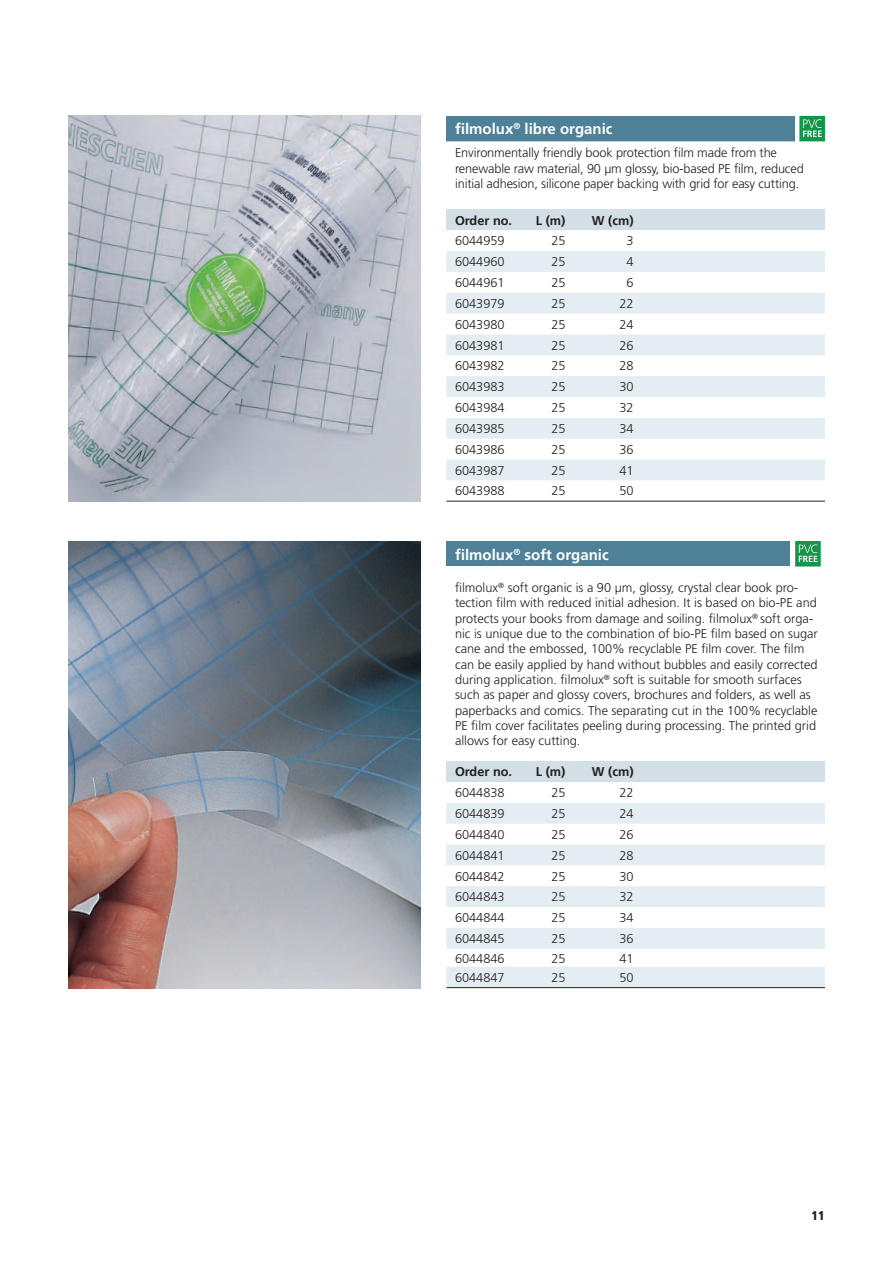
<style>
.page{position:relative;width:893px;height:1263px;background:#fff}
.page>*{position:absolute;margin:0;border:0;box-sizing:border-box;transform-origin:0 0}
.t1{font:700 15px "Frutiger LT Std";color:#fff}
.Blockabsatz_Anpassen{font:300 12.75px/15.3px "Frutiger LT Std";color:#231f20}
.t2{font:700 12.75px "Frutiger LT Std";color:#231f20}
.t3{font:900 condensed 12.75px "Frutiger LT Std";color:#231f20}
</style>
<div class="page">
<div style="left:446px;top:116px;width:379px;height:25px;background:#4e8098"></div>
<svg style="left:446px;top:141px;width:379px;height:360px"></svg>
<div style="left:446px;top:209px;width:379px;height:21px;background:#d2dfe7"></div>
<svg style="left:446px;top:251px;width:379px;height:229px;fill:#e4edf2"></svg>
<hr style="left:446px;top:501px;width:379px;height:1px;background:#231f20">
<div style="left:795px;top:112px;width:34px;height:34px;background:#fff"></div>
<svg style="left:799px;top:116px;width:26px;height:25px"></svg>
<img style="left:68px;top:116px;width:353px;height:386px">
<img style="left:68px;top:541px;width:353px;height:447px">
<div style="left:446px;top:541px;width:379px;height:26px;background:#4e8098"></div>
<div style="left:446px;top:761px;width:379px;height:21px;background:#d2dfe7"></div>
<svg style="left:446px;top:803px;width:379px;height:184px;fill:#e4edf2"></svg>
<hr style="left:446px;top:987px;width:379px;height:1px;background:#231f20">
<div style="left:791px;top:537px;width:34px;height:34px;background:#fff"></div>
<svg style="left:795px;top:541px;width:26px;height:25px"></svg>
<p class="t1" style="left:455px;top:120px;width:159px">filmolux<sup>®</sup> libre organic</p>
<p class="Blockabsatz_Anpassen" style="left:455px;top:146px;width:350px">Environmentally friendly book protection film made from the renewable raw material, 90 μm glossy, bio-based PE film, reduced initial adhesion, silicone paper backing with grid for easy cutting.</p>
<p class="t2" style="left:455px;top:213px;width:59px">Order no.</p>
<p class="t2" style="left:536px;top:213px;width:31px">L (m)</p>
<p class="t2" style="left:592px;top:213px;width:43px">W (cm)</p>
<p class="Blockabsatz_Anpassen" style="left:455px;top:234px;width:51px">6044959</p>
<p class="Blockabsatz_Anpassen" style="left:551px;top:234px;width:16px">25</p>
<p class="Blockabsatz_Anpassen" style="left:626px;top:234px;width:9px">3</p>
<p class="Blockabsatz_Anpassen" style="left:455px;top:254px;width:51px">6044960</p>
<p class="Blockabsatz_Anpassen" style="left:551px;top:254px;width:16px">25</p>
<p class="Blockabsatz_Anpassen" style="left:626px;top:254px;width:9px">4</p>
<p class="Blockabsatz_Anpassen" style="left:455px;top:275px;width:51px">6044961</p>
<p class="Blockabsatz_Anpassen" style="left:551px;top:275px;width:16px">25</p>
<p class="Blockabsatz_Anpassen" style="left:626px;top:275px;width:9px">6</p>
<p class="Blockabsatz_Anpassen" style="left:455px;top:296px;width:51px">6043979</p>
<p class="Blockabsatz_Anpassen" style="left:551px;top:296px;width:16px">25</p>
<p class="Blockabsatz_Anpassen" style="left:619px;top:296px;width:16px">22</p>
<p class="Blockabsatz_Anpassen" style="left:455px;top:317px;width:51px">6043980</p>
<p class="Blockabsatz_Anpassen" style="left:551px;top:317px;width:16px">25</p>
<p class="Blockabsatz_Anpassen" style="left:619px;top:317px;width:16px">24</p>
<p class="Blockabsatz_Anpassen" style="left:455px;top:338px;width:51px">6043981</p>
<p class="Blockabsatz_Anpassen" style="left:551px;top:338px;width:16px">25</p>
<p class="Blockabsatz_Anpassen" style="left:619px;top:338px;width:16px">26</p>
<p class="Blockabsatz_Anpassen" style="left:455px;top:359px;width:51px">6043982</p>
<p class="Blockabsatz_Anpassen" style="left:551px;top:359px;width:16px">25</p>
<p class="Blockabsatz_Anpassen" style="left:619px;top:359px;width:16px">28</p>
<p class="Blockabsatz_Anpassen" style="left:455px;top:379px;width:51px">6043983</p>
<p class="Blockabsatz_Anpassen" style="left:551px;top:379px;width:16px">25</p>
<p class="Blockabsatz_Anpassen" style="left:619px;top:379px;width:16px">30</p>
<p class="Blockabsatz_Anpassen" style="left:455px;top:400px;width:51px">6043984</p>
<p class="Blockabsatz_Anpassen" style="left:551px;top:400px;width:16px">25</p>
<p class="Blockabsatz_Anpassen" style="left:619px;top:400px;width:16px">32</p>
<p class="Blockabsatz_Anpassen" style="left:455px;top:421px;width:51px">6043985</p>
<p class="Blockabsatz_Anpassen" style="left:551px;top:421px;width:16px">25</p>
<p class="Blockabsatz_Anpassen" style="left:619px;top:421px;width:16px">34</p>
<p class="Blockabsatz_Anpassen" style="left:455px;top:442px;width:51px">6043986</p>
<p class="Blockabsatz_Anpassen" style="left:551px;top:442px;width:16px">25</p>
<p class="Blockabsatz_Anpassen" style="left:619px;top:442px;width:16px">36</p>
<p class="Blockabsatz_Anpassen" style="left:455px;top:463px;width:51px">6043987</p>
<p class="Blockabsatz_Anpassen" style="left:551px;top:463px;width:16px">25</p>
<p class="Blockabsatz_Anpassen" style="left:619px;top:463px;width:16px">41</p>
<p class="Blockabsatz_Anpassen" style="left:455px;top:484px;width:51px">6043988</p>
<p class="Blockabsatz_Anpassen" style="left:551px;top:484px;width:16px">25</p>
<p class="Blockabsatz_Anpassen" style="left:619px;top:484px;width:16px">50</p>
<p class="t1" style="left:455px;top:545px;width:155px">filmolux<sup>®</sup> soft organic</p>
<p class="Blockabsatz_Anpassen" style="left:455px;top:580px;width:364px">filmolux<sup>®</sup> soft organic is a 90 µm, glossy, crystal clear book pro&shy;tection film with reduced initial adhesion. It is based on bio-PE and protects your books from damage and soiling. filmolux<sup>®</sup> soft orga&shy;nic is unique due to the combination of bio-PE film based on sugar cane and the embossed, 100% recyclable PE film cover. The film can be easily applied by hand without bubbles and easily corrected during application. filmolux<sup>®</sup> soft is suitable for smooth surfaces such as paper and glossy covers, brochures and folders, as well as paperbacks and comics. The separating cut in the 100% recyclable PE film cover facilitates peeling during processing. The printed grid allows for easy cutting.</p>
<p class="t2" style="left:455px;top:764px;width:59px">Order no.</p>
<p class="t2" style="left:536px;top:764px;width:31px">L (m)</p>
<p class="t2" style="left:592px;top:764px;width:43px">W (cm)</p>
<p class="Blockabsatz_Anpassen" style="left:455px;top:785px;width:51px">6044838</p>
<p class="Blockabsatz_Anpassen" style="left:551px;top:785px;width:16px">25</p>
<p class="Blockabsatz_Anpassen" style="left:619px;top:785px;width:16px">22</p>
<p class="Blockabsatz_Anpassen" style="left:455px;top:806px;width:51px">6044839</p>
<p class="Blockabsatz_Anpassen" style="left:551px;top:806px;width:16px">25</p>
<p class="Blockabsatz_Anpassen" style="left:619px;top:806px;width:16px">24</p>
<p class="Blockabsatz_Anpassen" style="left:455px;top:827px;width:51px">6044840</p>
<p class="Blockabsatz_Anpassen" style="left:551px;top:827px;width:16px">25</p>
<p class="Blockabsatz_Anpassen" style="left:619px;top:827px;width:16px">26</p>
<p class="Blockabsatz_Anpassen" style="left:455px;top:848px;width:51px">6044841</p>
<p class="Blockabsatz_Anpassen" style="left:551px;top:848px;width:16px">25</p>
<p class="Blockabsatz_Anpassen" style="left:619px;top:848px;width:16px">28</p>
<p class="Blockabsatz_Anpassen" style="left:455px;top:869px;width:51px">6044842</p>
<p class="Blockabsatz_Anpassen" style="left:551px;top:869px;width:16px">25</p>
<p class="Blockabsatz_Anpassen" style="left:619px;top:869px;width:16px">30</p>
<p class="Blockabsatz_Anpassen" style="left:455px;top:889px;width:51px">6044843</p>
<p class="Blockabsatz_Anpassen" style="left:551px;top:889px;width:16px">25</p>
<p class="Blockabsatz_Anpassen" style="left:619px;top:889px;width:16px">32</p>
<p class="Blockabsatz_Anpassen" style="left:455px;top:910px;width:51px">6044844</p>
<p class="Blockabsatz_Anpassen" style="left:551px;top:910px;width:16px">25</p>
<p class="Blockabsatz_Anpassen" style="left:619px;top:910px;width:16px">34</p>
<p class="Blockabsatz_Anpassen" style="left:455px;top:931px;width:51px">6044845</p>
<p class="Blockabsatz_Anpassen" style="left:551px;top:931px;width:16px">25</p>
<p class="Blockabsatz_Anpassen" style="left:619px;top:931px;width:16px">36</p>
<p class="Blockabsatz_Anpassen" style="left:455px;top:951px;width:51px">6044846</p>
<p class="Blockabsatz_Anpassen" style="left:551px;top:951px;width:16px">25</p>
<p class="Blockabsatz_Anpassen" style="left:619px;top:951px;width:16px">41</p>
<p class="Blockabsatz_Anpassen" style="left:455px;top:970px;width:51px">6044847</p>
<p class="Blockabsatz_Anpassen" style="left:551px;top:970px;width:16px">25</p>
<p class="Blockabsatz_Anpassen" style="left:619px;top:970px;width:16px">50</p>
<p class="t3" style="left:811px;top:1208px;width:15px">11</p>
</div>
